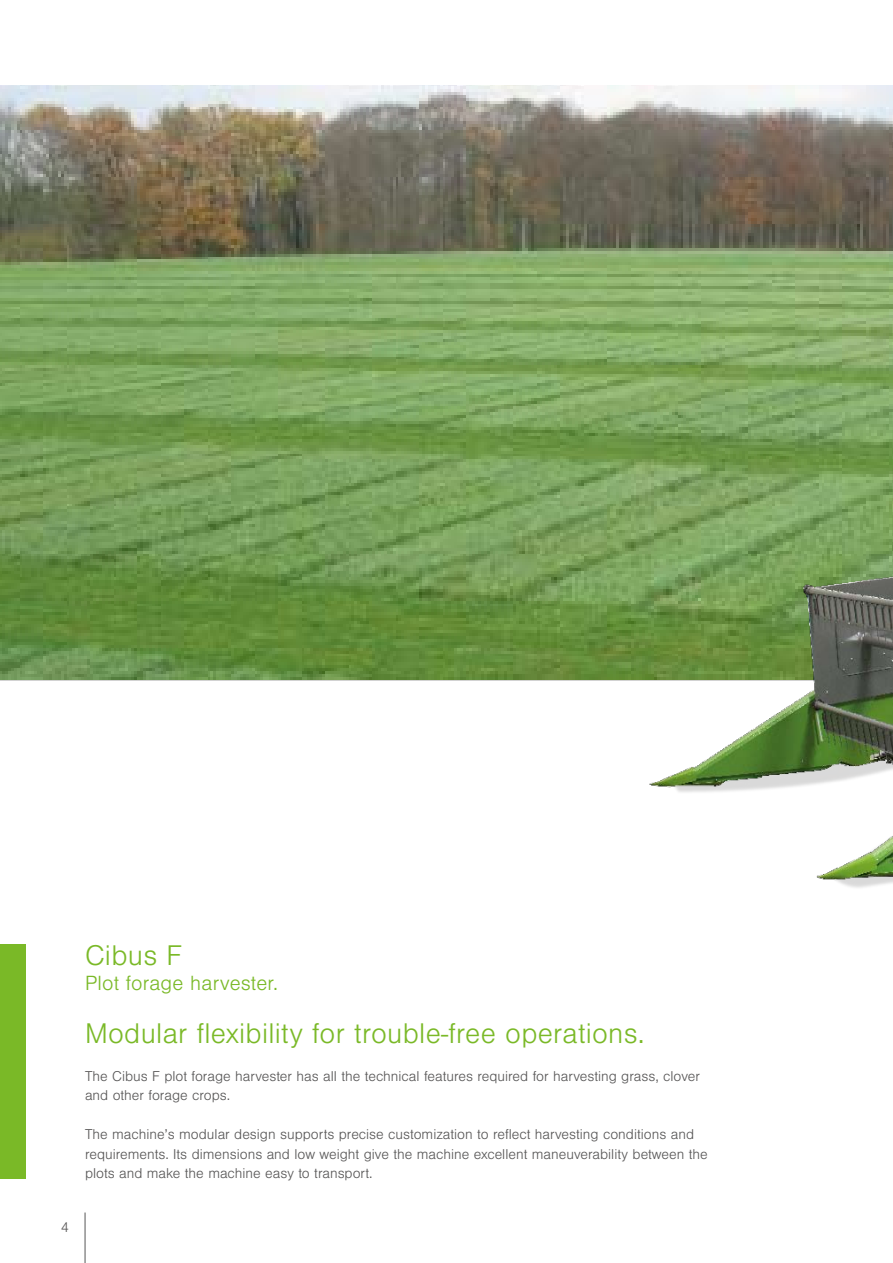
<style>
.page{position:relative;width:893px;height:1263px;background:#fff}
.page>*{position:absolute;margin:0;border:0;box-sizing:border-box;transform-origin:0 0}
.t1{font:300 27px "Nimbus San LOT";letter-spacing:.01em;color:#7ab927}
.t2{font:300 19.5px "Nimbus San LOT";letter-spacing:.01em;color:#7ab927}
.t3{font:300 13.5px/19.5px "Nimbus San LOT";color:#575656}
</style>
<div class="page">
<hr style="left:85px;top:1212px;width:1px;height:51px;background:#575656">
<img style="left:0;top:85px;width:893px;height:595px">
<img style="left:630px;top:198px;width:263px;height:690px">
<div style="left:0;top:944px;width:26px;height:234px;background:#7ab927"></div>
<p class="t3" style="left:61px;top:1218px;width:10px">4</p>
<h1 class="t1" style="left:85px;top:939px;width:99px">Cibus F</h1>
<h2 class="t2" style="left:85px;top:972px;width:195px">Plot forage harvester.</h2>
<h1 class="t1" style="left:85px;top:1018px;width:561px">Modular flexibility for trouble-free operations.</h1>
<p class="t3" style="left:85px;top:1066px;width:616px">The Cibus F plot forage harvester has all the technical features required for harvesting grass, clover and other forage crops.</p>
<p class="t3" style="left:85px;top:1125px;width:624px">The machine’s modular design supports precise customization to reflect harvesting conditions and requirements. Its dimensions and low weight give the machine excellent maneuverability between the plots and make the machine easy to transport.</p>
</div>
